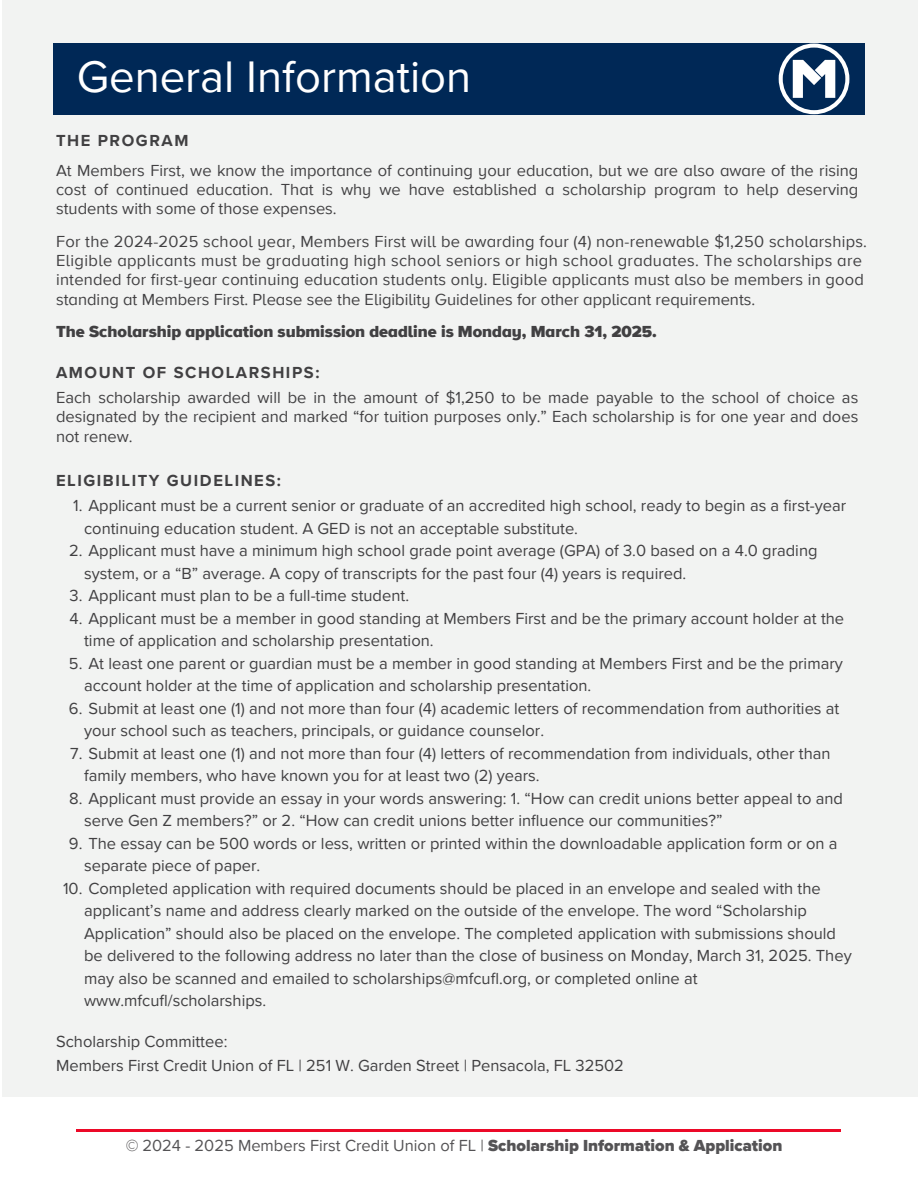
<style>
.page{position:relative;width:918px;height:1188px;background:#fff}
.page>*{position:absolute;margin:0;border:0;box-sizing:border-box;transform-origin:0 0}
.t1{font:45.45px "Proxima Nova";color:#fff}
.t2{font:16.5px/22.5px "Proxima Nova";color:#414042}
.t3{font:16.5px/19.2px "Proxima Nova A";letter-spacing:.01em;color:#414042;text-align:justify}
.t4{font:900 16.5px "Proxima Nova A";color:#414042}
.t5{font:700 16.5px "Proxima Nova";letter-spacing:.095em;color:#414042}
.s1{font-weight:900}
</style>
<div class="page">
<hr style="left:77px;top:1129px;width:764px;height:3px;background:#ec0928">
<div style="left:3px;top:0;width:915px;height:1096px;background:#f2f3f2"></div>
<div style="left:54px;top:43px;width:810px;height:72px;background:#002856"></div>
<svg style="left:779px;top:43px;width:70px;height:71px"></svg>
<p class="t1" style="left:77px;top:50px;width:396px">General Information</p>
<p class="t5" style="left:56px;top:131px;width:134px">THE PROGRAM</p>
<p class="t3" style="left:56px;top:162px;width:804px">At Members First, we know the importance of continuing your education, but we are also aware of the rising cost of continued education. That is why we have established a scholarship program to help deserving students with some of those expenses.</p>
<p class="t3" style="left:56px;top:233px;width:812px">For the 2024-2025 school year, Members First will be awarding four (4) non-renewable $1,250 scholarships.</p>
<p class="t3" style="left:56px;top:252px;width:808px">Eligible applicants must be graduating high school seniors or high school graduates. The scholarships are</p>
<p class="t3" style="left:56px;top:271px;width:809px">intended for first-year continuing education students only. Eligible applicants must also be members in good</p>
<p class="t3" style="left:56px;top:290px;width:701px">standing at Members First. Please see the Eligibility Guidelines for other applicant requirements.</p>
<p class="t4" style="left:56px;top:324px;width:602px">The Scholarship application submission deadline is Monday, March 31, 2025.</p>
<p class="t5" style="left:56px;top:363px;width:265px">AMOUNT OF SCHOLARSHIPS:</p>
<h2 class="t2" style="left:56px;top:389px;width:804px;line-height:19.2px;text-align:justify">Each scholarship awarded will be in the amount of $1,250 to be made payable to the school of choice as designated by the recipient and marked “for tuition purposes only.” Each scholarship is for one year and does not renew.</h2>
<p class="t5" style="left:56px;top:471px;width:226px">ELIGIBILITY GUIDELINES:</p>
<h1 class="t2" style="left:84px;top:495px;width:764px;text-indent:-11px">1. Applicant must be a current senior or graduate of an accredited high school, ready to begin as a first-year continuing education student. A GED is not an acceptable substitute.</h1>
<h2 class="t2" style="left:84px;top:540px;width:735px;text-indent:-15px">2. Applicant must have a minimum high school grade point average (GPA) of 3.0 based on a 4.0 grading system, or a “B” average. A copy of transcripts for the past four (4) years is required.</h2>
<p class="t2" style="left:70px;top:585px;width:341px">3. Applicant must plan to be a full-time student.</p>
<p class="t2" style="left:84px;top:607px;width:762px;text-indent:-15px">4. Applicant must be a member in good standing at Members First and be the primary account holder at the time of application and scholarship presentation.</p>
<p class="t2" style="left:84px;top:652px;width:760px;text-indent:-15px">5. At least one parent or guardian must be a member in good standing at Members First and be the primary account holder at the time of application and scholarship presentation.</p>
<p class="t2" style="left:84px;top:697px;width:757px;text-indent:-15px">6. Submit at least one (1) and not more than four (4) academic letters of recommendation from authorities at your school such as teachers, principals, or guidance counselor.</p>
<p class="t2" style="left:84px;top:742px;width:748px;text-indent:-14px">7. Submit at least one (1) and not more than four (4) letters of recommendation from individuals, other than family members, who have known you for at least two (2) years.</p>
<h3 class="t2" style="left:84px;top:787px;width:760px;text-indent:-15px">8. Applicant must provide an essay in your words answering: 1. “How can credit unions better appeal to and serve Gen Z members?” or 2. “How can credit unions better influence our communities?”</h3>
<h2 class="t2" style="left:84px;top:832px;width:755px;text-indent:-15px">9. The essay can be 500 words or less, written or printed within the downloadable application form or on a separate piece of paper.</h2>
<p class="t2" style="left:84px;top:877px;width:769px;text-indent:-21px">10. Completed application with required documents should be placed in an envelope and sealed with the applicant’s name and address clearly marked on the outside of the envelope. The word “Scholarship Application” should also be placed on the envelope. The completed application with submissions should be delivered to the following address no later than the close of business on Monday, March 31, 2025. They may also be scanned and emailed to scholarships@mfcufl.org, or completed online at www.mfcufl/scholarships.</p>
<p class="t2" style="left:56px;top:1030px;width:173px">Scholarship Committee:</p>
<p class="t2" style="left:56px;top:1055px;width:569px">Members First Credit Union of FL | 251 W. Garden Street | Pensacola, FL 32502</p>
<p class="t2" style="left:125px;top:1134px;width:659px">© 2024 - 2025 Members First Credit Union of FL | <span class="s1">Scholarship Information &amp; Application</span></p>
</div>
